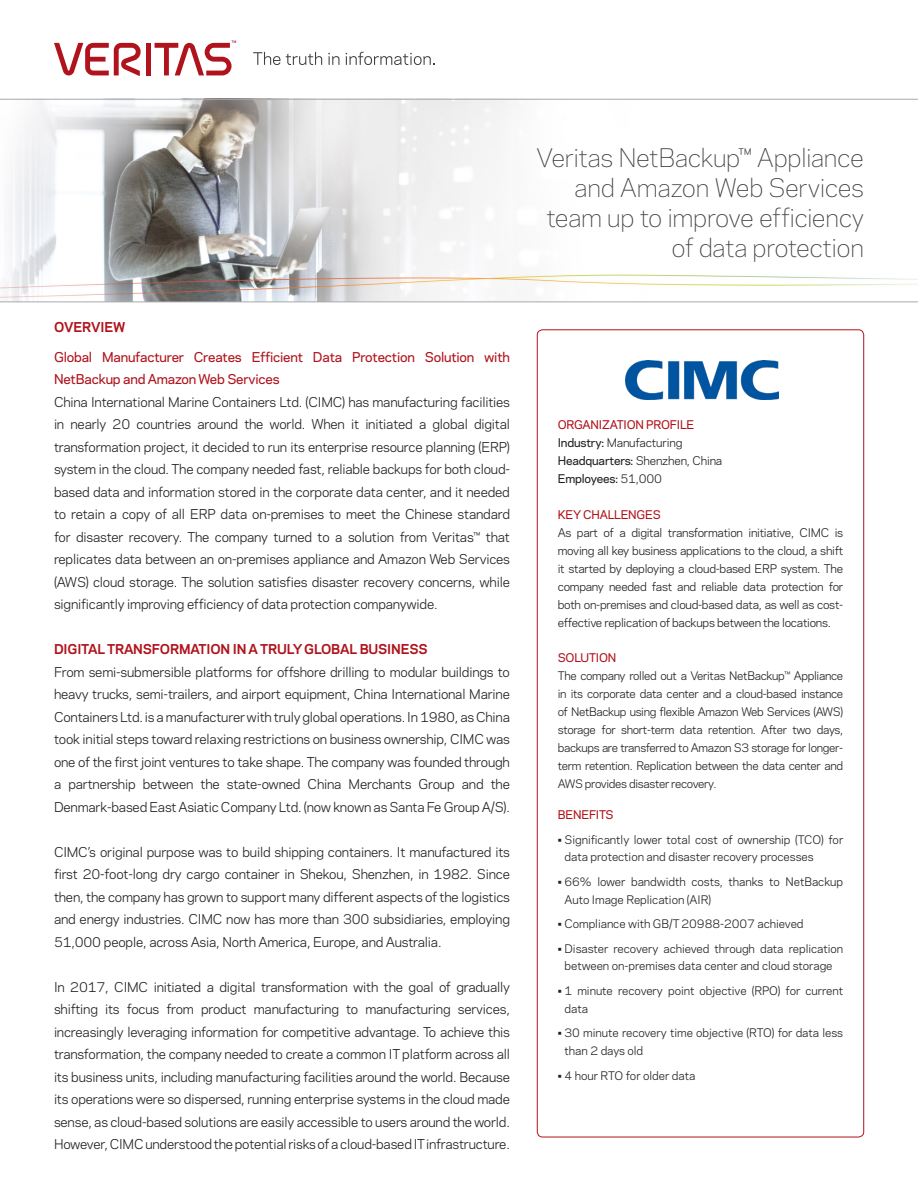
<style>
.page{position:relative;width:918px;height:1188px;background:#fff}
.page>*{position:absolute;margin:0;border:0;box-sizing:border-box;transform-origin:0 0}
.Headline{font:300 24px/30px "Polaris";letter-spacing:-.02em;color:#414142;text-align:right}
.Body_Copy{font:12.75px/22.5px "Polaris";letter-spacing:-.015em;color:#231f20;text-align:justify}
.Paragraph_Title_subt{font:500 12.75px/22.5px "Polaris";letter-spacing:-.015em;color:#b0131c}
.Body_Copy-2{font:700 12.75px "Polaris";letter-spacing:-.015em;color:#b0131c}
.Paragraph_Title{font:700 12.75px "Polaris";letter-spacing:-.015em;color:#b0131c}
.Call_out_Box_body{font:11.25px/18px "Polaris";letter-spacing:-.025em;color:#231f20;text-align:justify}
.Body_Copy-3{font:11.25px "Polaris";letter-spacing:-.015em;color:#231f20}
.Call_out_Box_Title{font:500 11.25px "Polaris";letter-spacing:-.015em;color:#b0131c}
.Body_Copy-4{font:500 11.25px "Polaris";letter-spacing:-.015em;color:#231f20}
.Call_out_Box_body-2{font:11.1px/18px "Polaris";letter-spacing:-.005em;color:#231f20}
.s1{font-weight:500}
.s2{font-weight:400}
</style>
<div class="page">
<img style="left:0;top:100px;width:918px;height:202px">
<svg style="left:253px;top:52px;width:69px;height:13px"></svg>
<svg style="left:328px;top:53px;width:11px;height:12px"></svg>
<svg style="left:346px;top:52px;width:89px;height:13px"></svg>
<hr style="left:146px;top:43px;width:4px;height:32px;background:#b0131c">
<svg style="left:54px;top:43px;width:87px;height:33px"></svg>
<svg style="left:155px;top:40px;width:81px;height:35px"></svg>
<hr style="left:0;top:99px;width:918px;height:1px;background:#a8a9ad">
<hr style="left:0;top:302px;width:918px;height:1px;background:#a8a9ad">
<img style="left:626px;top:360px;width:152px;height:40px">
<p class="Paragraph_Title" style="left:54px;top:317px;width:73px">OVERVIEW</p>
<p class="Paragraph_Title_subt" style="left:54px;top:345px;width:458px">Global Manufacturer Creates Efficient Data Protection Solution with<br>NetBackup and Amazon Web Services</p>
<p class="Body_Copy" style="left:54px;top:390px;width:458px">China International Marine Containers Ltd. (CIMC) has manufacturing facilities in nearly 20 countries around the world. When it initiated a global digital transformation project, it decided to run its enterprise resource planning (ERP) system in the cloud. The company needed fast, reliable backups for both cloud&shy;based data and information stored in the corporate data center, and it needed to retain a copy of all ERP data on-premises to meet the Chinese standard for disaster recovery. The company turned to a solution from Veritas™ that replicates data between an on-premises appliance and Amazon Web Services (AWS) cloud storage. The solution satisfies disaster recovery concerns, while significantly improving efficiency of data protection companywide.</p>
<p class="Body_Copy-2" style="left:54px;top:639px;width:375px">DIGITAL TRANSFORMATION IN A TRULY GLOBAL BUSINESS</p>
<p class="Body_Copy" style="left:54px;top:660px;width:458px">From semi-submersible platforms for offshore drilling to modular buildings to heavy trucks, semi-trailers, and airport equipment, China International Marine Containers Ltd. is a manufacturer with truly global operations. In 1980, as China took initial steps toward relaxing restrictions on business ownership, CIMC was one of the first joint ventures to take shape. The company was founded through a partnership between the state-owned China Merchants Group and the Denmark-based East Asiatic Company Ltd. (now known as Santa Fe Group A/S).</p>
<p class="Body_Copy" style="left:54px;top:840px;width:458px">CIMC’s original purpose was to build shipping containers. It manufactured its first 20-foot-long dry cargo container in Shekou, Shenzhen, in 1982. Since then, the company has grown to support many different aspects of the logistics and energy industries. CIMC now has more than 300 subsidiaries, employing 51,000 people, across Asia, North America, Europe, and Australia.</p>
<p class="Body_Copy" style="left:54px;top:975px;width:458px">In 2017, CIMC initiated a digital transformation with the goal of gradually shifting its focus from product manufacturing to manufacturing services, increasingly leveraging information for competitive advantage. To achieve this transformation, the company needed to create a common IT platform across all its business units, including manufacturing facilities around the world. Because its operations were so dispersed, running enterprise systems in the cloud made sense, as cloud-based solutions are easily accessible to users around the world.<br>However, CIMC understood the potential risks of a cloud-based IT infrastructure.</p>
<p class="Headline" style="left:536px;top:141px;width:329px">Veritas NetBackup™ Appliance and Amazon Web Services team up to improve efficiency of data protection</p>
<p class="Call_out_Box_Title" style="left:558px;top:416px;width:138px">ORGANIZATION PROFILE</p>
<p class="Body_Copy-3" style="left:558px;top:434px;width:126px"><span class="s1">Industry:</span> Manufacturing</p>
<p class="Body_Copy-3" style="left:558px;top:452px;width:166px"><span class="s1">Headquarters:</span> Shenzhen, China</p>
<p class="Body_Copy-4" style="left:558px;top:470px;width:106px">Employees: <span class="s2">51,000</span></p>
<p class="Call_out_Box_Title" style="left:558px;top:506px;width:105px">KEY CHALLENGES</p>
<p class="Call_out_Box_body" style="left:558px;top:523px;width:287px">As part of a digital transformation initiative, CIMC is moving all key business applications to the cloud, a shift it started by deploying a cloud-based ERP system. The company needed fast and reliable data protection for both on-premises and cloud-based data, as well as cost&shy;effective replication of backups between the locations.</p>
<p class="Call_out_Box_Title" style="left:558px;top:649px;width:60px">SOLUTION</p>
<p class="Call_out_Box_body-2" style="left:558px;top:666px;width:287px;text-align:justify">The company rolled out a Veritas NetBackup™ Appliance in its corporate data center and a cloud-based instance of NetBackup using flexible Amazon Web Services (AWS) storage for short-term data retention. After two days, backups are transferred to Amazon S3 storage for longer&shy;term retention. Replication between the data center and AWS provides disaster recovery.</p>
<p class="Call_out_Box_Title" style="left:558px;top:806px;width:57px">BENEFITS</p>
<p class="Call_out_Box_body-2" style="left:565px;top:830px;width:280px;text-indent:-7px">• Significantly lower total cost of ownership (TCO) for data protection and disaster recovery processes</p>
<p class="Call_out_Box_body-2" style="left:565px;top:872px;width:280px;text-indent:-7px">• 66% lower bandwidth costs, thanks to NetBackup<br>Auto Image Replication (AIR)</p>
<p class="Call_out_Box_body-2" style="left:558px;top:914px;width:247px">• Compliance with GB/T 20988-2007 achieved</p>
<p class="Call_out_Box_body-2" style="left:558px;top:939px;width:287px;text-align:center">• Disaster recovery achieved through data replication between on-premises data center and cloud storage</p>
<p class="Call_out_Box_body-2" style="left:565px;top:981px;width:280px;text-indent:-7px">• 1 minute recovery point objective (RPO) for current data</p>
<p class="Call_out_Box_body-2" style="left:565px;top:1024px;width:280px;text-indent:-7px">• 30 minute recovery time objective (RTO) for data less than 2 days old</p>
<p class="Call_out_Box_body-2" style="left:558px;top:1066px;width:139px">• 4 hour RTO for older data</p>
</div>
